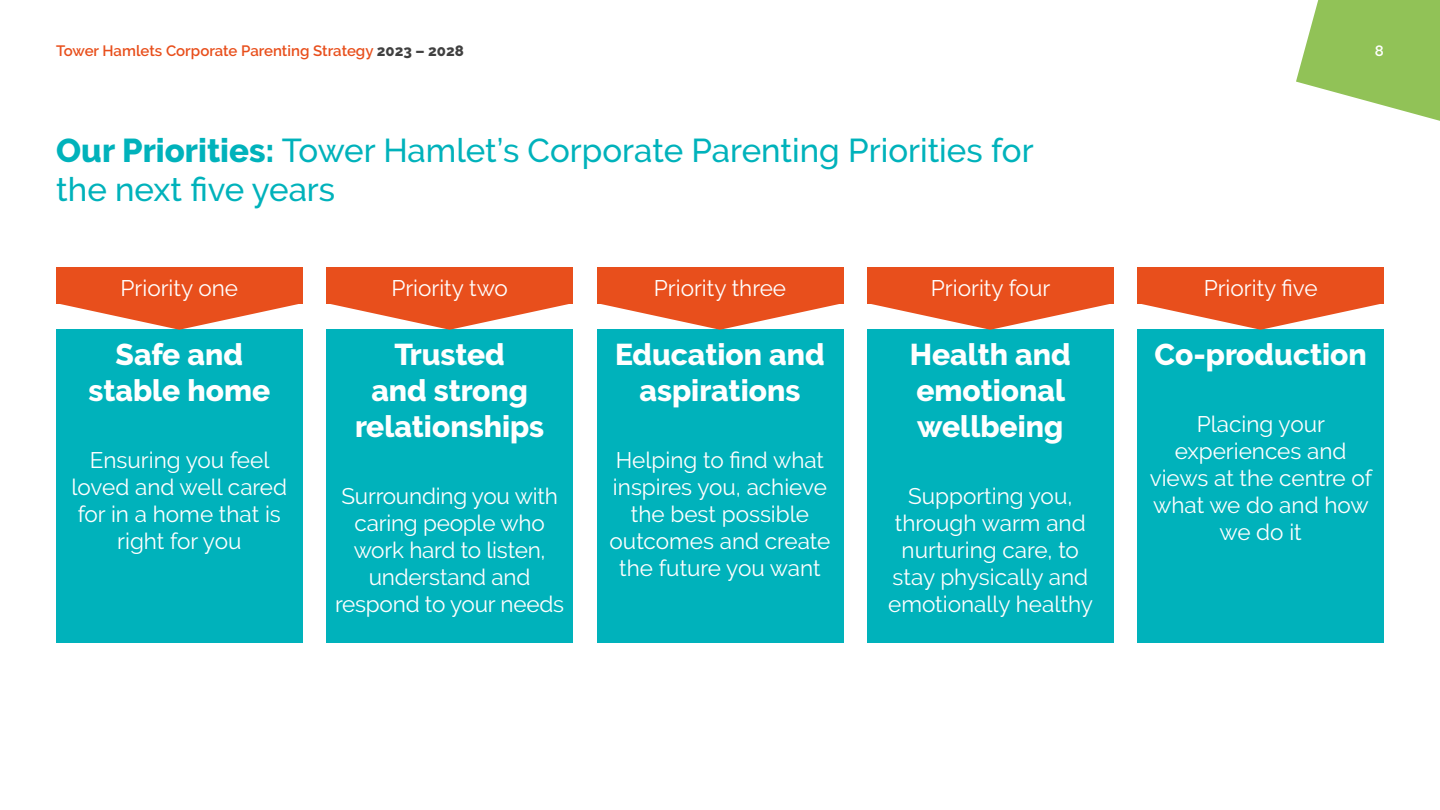
<style>
.page{position:relative;width:1440px;height:810px;background:#fff}
.page>*{position:absolute;margin:0;border:0;box-sizing:border-box;transform-origin:0 0}
.Page_Head{font:500 33px/39.6px "Raleway";color:#00b2bb}
.Body_1_regular{font:800 30px/36px "Raleway";color:#fff;text-align:center}
.Body_1_regular-2{font:22.5px/27px "Raleway";color:#fff;text-align:center}
.t1{font:600 15px "Raleway";color:#e84f1c}
.t2{font:600 15px "Raleway";color:#fff}
.s1{font-weight:800;color:#404040}
.s2{font-weight:800}
</style>
<div class="page">
<svg style="left:1296px;top:0;width:144px;height:121px"></svg>
<div style="left:56px;top:267px;width:246px;height:36px;background:#e84f1c"></div>
<div style="left:1138px;top:267px;width:246px;height:36px;background:#e84f1c"></div>
<div style="left:597px;top:267px;width:246px;height:36px;background:#e84f1c"></div>
<div style="left:867px;top:267px;width:246px;height:36px;background:#e84f1c"></div>
<div style="left:327px;top:267px;width:246px;height:36px;background:#e84f1c"></div>
<div style="left:56px;top:330px;width:246px;height:313px;background:#00b2bb"></div>
<div style="left:1138px;top:330px;width:246px;height:313px;background:#00b2bb"></div>
<div style="left:597px;top:330px;width:246px;height:313px;background:#00b2bb"></div>
<div style="left:867px;top:330px;width:246px;height:313px;background:#00b2bb"></div>
<div style="left:327px;top:330px;width:246px;height:313px;background:#00b2bb"></div>
<svg style="left:56px;top:303px;width:246px;height:27px"></svg>
<svg style="left:327px;top:303px;width:246px;height:27px"></svg>
<svg style="left:597px;top:303px;width:246px;height:27px"></svg>
<svg style="left:867px;top:303px;width:246px;height:27px"></svg>
<svg style="left:1138px;top:303px;width:246px;height:27px"></svg>
<p class="t1" style="left:56px;top:42px;width:409px">Tower Hamlets Corporate Parenting Strategy <span class="s1">2023 – 2028</span></p>
<p class="t2" style="left:1375px;top:42px;width:11px">8</p>
<h3 class="Page_Head" style="left:56px;top:130px;width:979px"><span class="s2">Our Priorities:</span> Tower Hamlet’s Corporate Parenting Priorities for the next five years</h3>
<p class="Body_1_regular-2" style="left:121px;top:274px;width:119px">Priority one</p>
<p class="Body_1_regular-2" style="left:391px;top:274px;width:118px">Priority two</p>
<p class="Body_1_regular-2" style="left:654px;top:274px;width:134px">Priority three</p>
<p class="Body_1_regular-2" style="left:931px;top:274px;width:121px">Priority four</p>
<p class="Body_1_regular-2" style="left:1204px;top:274px;width:115px">Priority five</p>
<p class="Body_1_regular" style="left:88px;top:337px;width:183px">Safe and stable home</p>
<p class="Body_1_regular-2" style="left:72px;top:447px;width:217px">Ensuring you feel loved and well cared for in a home that is right for you</p>
<p class="Body_1_regular" style="left:355px;top:337px;width:191px">Trusted<br>and strong relationships</p>
<p class="Body_1_regular-2" style="left:335px;top:483px;width:230px">Surrounding you with caring people who work hard to listen, understand and respond to your needs</p>
<p class="Body_1_regular" style="left:615px;top:337px;width:211px">Education and aspirations</p>
<p class="Body_1_regular-2" style="left:610px;top:447px;width:222px">Helping to find what inspires you, achieve the best possible outcomes and create the future you want</p>
<p class="Body_1_regular" style="left:910px;top:337px;width:162px;text-align:left">Health and emotional wellbeing</p>
<p class="Body_1_regular-2" style="left:888px;top:483px;width:206px">Supporting you, through warm and nurturing care, to stay physically and emotionally healthy</p>
<p class="Body_1_regular" style="left:1154px;top:337px;width:214px">Co-production</p>
<p class="Body_1_regular-2" style="left:1150px;top:411px;width:224px">Placing your experiences and views at the centre of what we do and how we do it</p>
</div>
